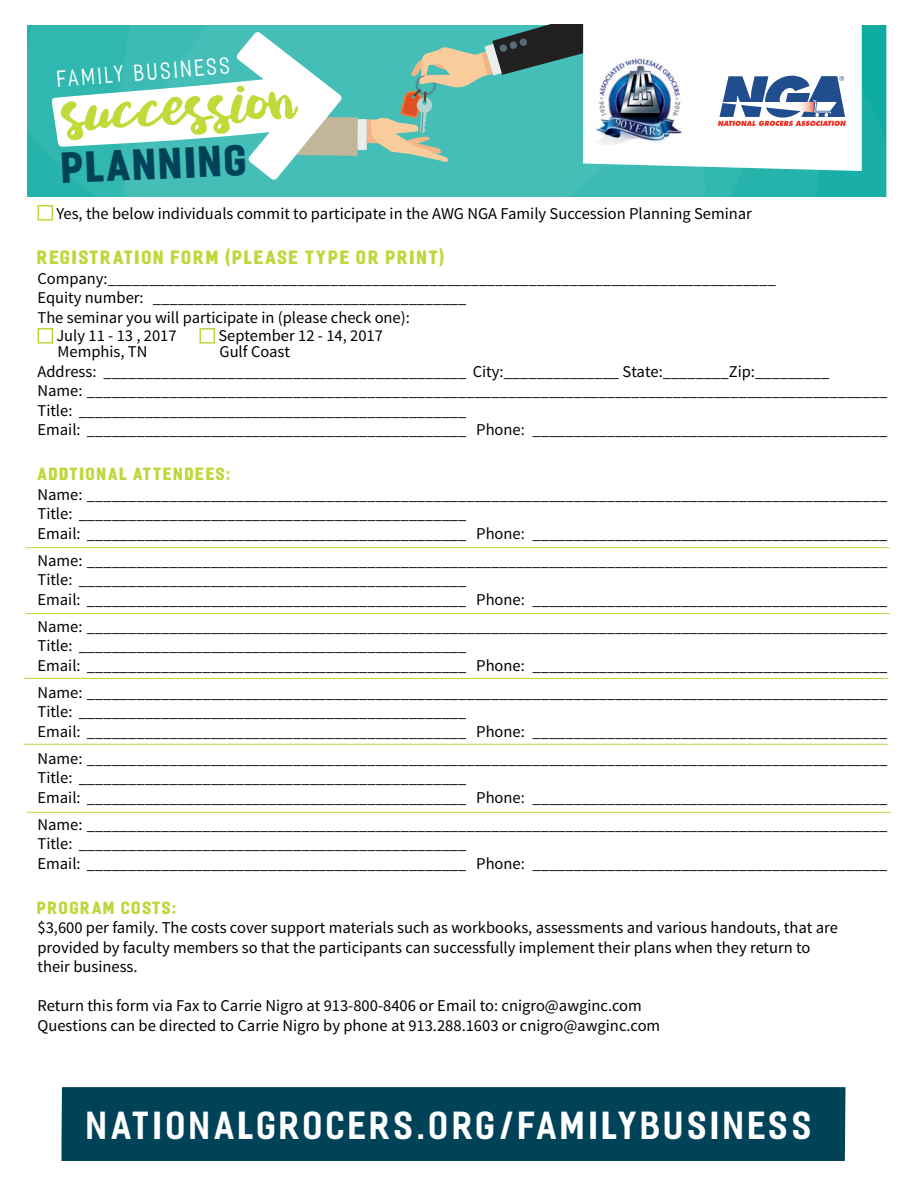
<style>
.page{position:relative;width:918px;height:1188px;background:#fff}
.page>*{position:absolute;margin:0;border:0;box-sizing:border-box;transform-origin:0 0}
.t1{font:75.9px "Andrea";color:#bedb39}
.t2{font:800 semi-condensed 40.65px "Fester";color:#004358}
.t3{font:700 semi-condensed 36.45px "Fester";letter-spacing:.09em;color:#fff}
.t4{font:semi-condensed 21.75px "Fester";color:#fff}
.t5{font:800 semi-condensed 18px "Fester";letter-spacing:.09em;color:#bed73c}
.t6{font:16.5px/19.5px "Source Sans Pro";color:#000}
.t7{font:800 semi-condensed 16.5px "Fester";letter-spacing:.08em;color:#bed73c}
</style>
<div class="page">
<div style="left:38px;top:205px;width:15px;height:16px;border:2px solid #bed73c"></div>
<div style="left:38px;top:328px;width:15px;height:16px;border:2px solid #bed73c"></div>
<div style="left:200px;top:328px;width:15px;height:16px;border:2px solid #bed73c"></div>
<div style="left:62px;top:1087px;width:783px;height:74px;background:#004358"></div>
<img style="left:27px;top:26px;width:860px;height:170px">
<div style="left:358px;top:119px;width:9px;height:31px;background:#ebeded"></div>
<svg style="left:51px;top:31px;width:307px;height:149px"></svg>
<div style="left:61px;top:87px;width:239px;height:54px;background:#fff"></div>
<hr style="left:26px;top:547px;width:864px;height:1px;background:#bed73c">
<hr style="left:26px;top:613px;width:864px;height:1px;background:#bed73c">
<hr style="left:24px;top:678px;width:864px;height:1px;background:#bed73c">
<hr style="left:24px;top:744px;width:864px;height:1px;background:#bed73c">
<hr style="left:27px;top:812px;width:864px;height:1px;background:#bed73c">
<svg style="left:367px;top:24px;width:495px;height:147px"></svg>
<img style="left:589px;top:53px;width:103px;height:97px">
<h3 class="t4" style="left:57px;top:67px;width:174px;rotate:-4deg">FAMILY BUSINESS</h3>
<h1 class="t1" style="left:58px;top:73px;width:235px;rotate:-3deg">succession</h1>
<h2 class="t2" style="left:62px;top:147px;width:188px;rotate:-2deg">PLANNING</h2>
<p class="t6" style="left:56px;top:204px;width:697px">Yes, the below individuals commit to participate in the AWG NGA Family Succession Planning Seminar</p>
<p class="t5" style="left:38px;top:248px;width:409px">REGISTRATION FORM (PLEASE TYPE OR PRINT)</p>
<p class="t6" style="left:37px;top:269px;width:740px">Company:_________________________________________________________________________________<br>Equity number: ______________________________________<br>The seminar you will participate in (please check one):</p>
<p class="t6" style="left:56px;top:326px;width:122px">July 11 - 13 , 2017</p>
<p class="t6" style="left:218px;top:326px;width:166px">September 12 - 14, 2017</p>
<p class="t6" style="left:57px;top:342px;width:91px">Memphis, TN</p>
<p class="t6" style="left:37px;top:342px;width:851px;text-indent:182px">Gulf Coast<br>Address: ____________________________________________ City:______________ State:________Zip:_________<br>Name: _________________________________________________________________________________________________ Title: _______________________________________________<br>Email: ______________________________________________ Phone: ___________________________________________</p>
<p class="t7" style="left:37px;top:466px;width:195px">ADDTIONAL ATTENDEES:</p>
<p class="t6" style="left:37px;top:485px;width:851px">Name: _________________________________________________________________________________________________<br>Title: _______________________________________________<br>Email: ______________________________________________ Phone: ___________________________________________</p>
<p class="t6" style="left:37px;top:551px;width:851px">Name: _________________________________________________________________________________________________<br>Title: _______________________________________________<br>Email: ______________________________________________ Phone: ___________________________________________</p>
<p class="t6" style="left:37px;top:617px;width:851px">Name: _________________________________________________________________________________________________<br>Title: _______________________________________________<br>Email: ______________________________________________ Phone: ___________________________________________</p>
<p class="t6" style="left:37px;top:683px;width:851px">Name: _________________________________________________________________________________________________<br>Title: _______________________________________________<br>Email: ______________________________________________ Phone: ___________________________________________</p>
<p class="t6" style="left:37px;top:749px;width:851px">Name: _________________________________________________________________________________________________<br>Title: _______________________________________________<br>Email: ______________________________________________ Phone: ___________________________________________</p>
<p class="t6" style="left:37px;top:815px;width:851px">Name: _________________________________________________________________________________________________<br>Title: _______________________________________________<br>Email: ______________________________________________ Phone: ___________________________________________</p>
<p class="t7" style="left:37px;top:899px;width:141px">PROGRAM COSTS:</p>
<p class="t6" style="left:37px;top:918px;width:802px">$3,600 per family. The costs cover support materials such as workbooks, assessments and various handouts, that are provided by faculty members so that the participants can successfully implement their plans when they return to their business.</p>
<p class="t6" style="left:37px;top:996px;width:624px">Return this form via Fax to Carrie Nigro at 913-800-8406 or Email to: cnigro@awginc.com<br>Questions can be directed to Carrie Nigro by phone at 913.288.1603 or cnigro@awginc.com</p>
<h3 class="t3" style="left:88px;top:1107px;width:726px">NATIONALGROCERS.ORG/FAMILYBUSINESS</h3>
</div>
